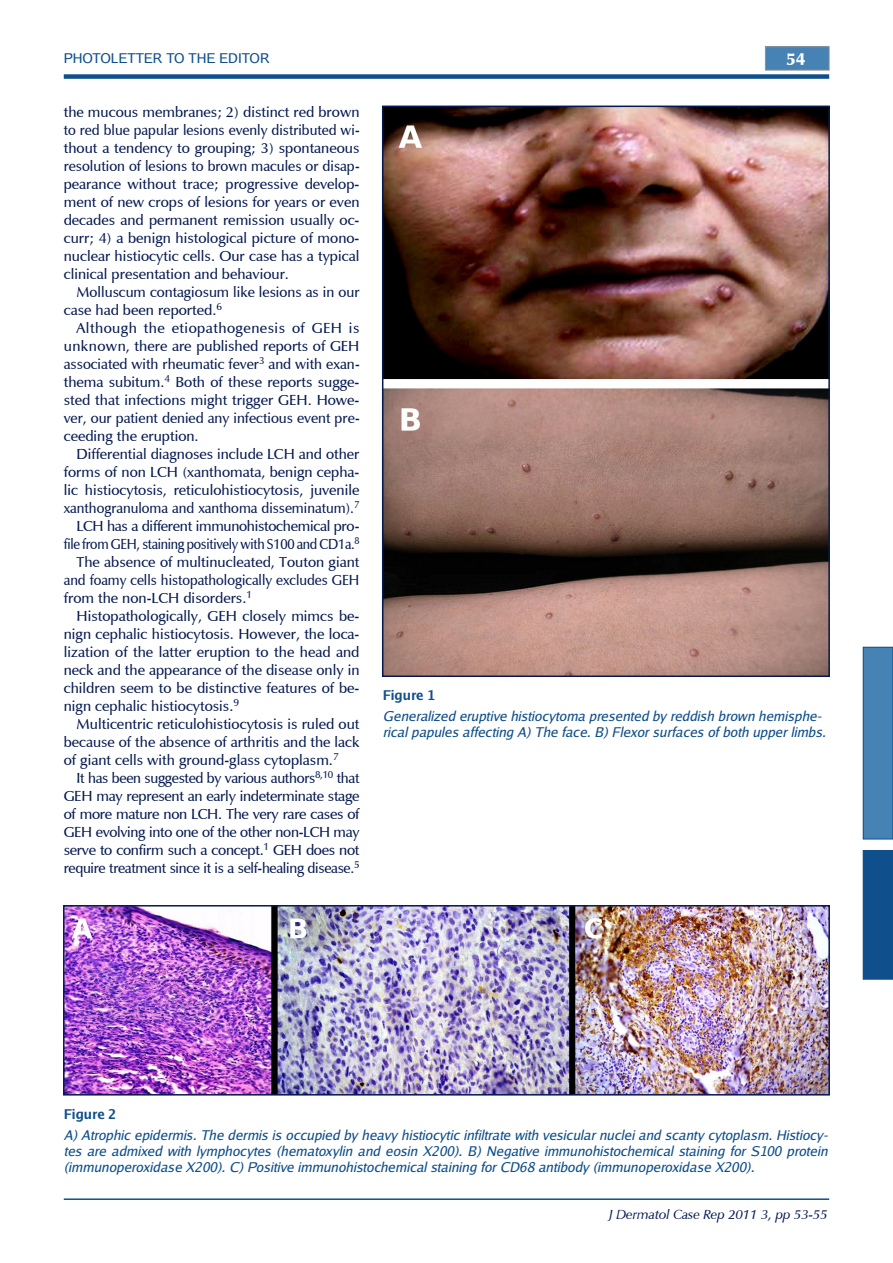
<style>
.page{position:relative;width:893px;height:1263px;background:#fff}
.page>*{position:absolute;margin:0;border:0;box-sizing:border-box;transform-origin:0 0}
.t1{font:700 18px "Mg Open Cosmetica";color:#fff}
.t2{font:15px/18px "Mg Open Cosmetica";color:#051950;text-align:justify}
.t3{font:15px "Mg Open Cosmetica";letter-spacing:-.02em;color:#051950}
.t4{font:15px "Mg Open Cosmetica";letter-spacing:-.02em;color:#051950;scale:.9 1}
.t5{font:15px "Mg Open Cosmetica";color:#051950;scale:.94 1}
.t6{font:15px "Mg Open Cosmetica";color:#051950;scale:.95 1}
.t7{font:italic 13.5px/16.2px "Luxi Sans";color:#0f4f8b}
.t8{font:italic 13.5px "Mg Open Cosmetica";color:#051950}
.t9{font:13.5px "Luxi Sans";color:#0f4f8b}
.t10{font:700 13.5px "Luxi Sans";color:#0f4f8b}
</style>
<div class="page">
<div style="left:64px;top:74px;width:765px;height:5px;background:#0f4f8b"></div>
<hr style="left:64px;top:1198px;width:765px;height:2px;background:#0f4f8b">
<div style="left:863px;top:850px;width:30px;height:129px;background:#0f4f8b"></div>
<div style="left:863px;top:647px;width:30px;height:192px;background:#4682b4"></div>
<div style="left:863px;top:647px;width:30px;height:192px;border:1px solid #0f4f8b"></div>
<div style="left:765px;top:47px;width:64px;height:23px;background:#4682b4"></div>
<div style="left:765px;top:47px;width:64px;height:23px;border:1px solid #969696"></div>
<img style="left:385px;top:109px;width:442px;height:565px">
<div style="left:382px;top:106px;width:448px;height:571px;border:2px solid #051950"></div>
<img style="left:66px;top:908px;width:761px;height:184px">
<div style="left:63px;top:905px;width:767px;height:190px;border:2px solid #051950"></div>
<p class="t9" style="left:64px;top:53px;width:208px">PHOTOLETTER TO THE EDITOR</p>
<p class="t1" style="left:786px;top:48px;width:21px">54</p>
<p class="t2" style="left:64px;top:103px;width:297px">the mucous membranes; 2) distinct red brown to red blue papular lesions evenly distributed wi&shy;thout a tendency to grouping; 3) spontaneous resolution of lesions to brown macules or disap&shy;pearance without trace; progressive develop&shy;ment of new crops of lesions for years or even decades and permanent remission usually oc&shy;curr; 4) a benign histological picture of mono&shy;nuclear histiocytic cells. Our case has a typical clinical presentation and behaviour.</p>
<p class="t2" style="left:64px;top:283px;width:297px;text-indent:13px">Molluscum contagiosum like lesions as in our case had been reported.<sup>6</sup></p>
<p class="t2" style="left:64px;top:319px;width:297px;text-indent:13px">Although the etiopathogenesis of GEH is unknown, there are published reports of GEH associated with rheumatic fever<sup>3</sup> and with exan&shy;thema subitum.<sup>4</sup> Both of these reports sugge&shy;sted that infections might trigger GEH. Howe&shy;ver, our patient denied any infectious event pre&shy;ceeding the eruption.</p>
<p class="t2" style="left:77px;top:445px;width:284px">Differential diagnoses include LCH and other</p>
<p class="t2" style="left:64px;top:463px;width:297px">forms of non LCH (xanthomata, benign cepha-</p>
<p class="t2" style="left:64px;top:481px;width:297px">lic histiocytosis, reticulohistiocytosis, juvenile</p>
<p class="t6" style="left:64px;top:499px;width:313px">xanthogranuloma and xanthoma disseminatum).<sup>7</sup></p>
<p class="t3" style="left:77px;top:517px;width:284px">LCH has a different immunohistochemical pro-</p>
<p class="t4" style="left:64px;top:535px;width:330px">file from GEH, staining positively with S100 and CD1a.<sup>8</sup></p>
<p class="t2" style="left:77px;top:553px;width:284px">The absence of multinucleated, Touton giant</p>
<p class="t5" style="left:64px;top:571px;width:316px">and foamy cells histopathologically excludes GEH</p>
<p class="t2" style="left:64px;top:589px;width:190px">from the non-LCH disorders.<sup>1</sup></p>
<p class="t2" style="left:77px;top:607px;width:284px">Histopathologically, GEH closely mimcs be-</p>
<p class="t2" style="left:64px;top:625px;width:297px">nign cephalic histiocytosis. However, the loca-</p>
<p class="t2" style="left:64px;top:643px;width:297px">lization of the latter eruption to the head and</p>
<p class="t2" style="left:64px;top:661px;width:297px">neck and the appearance of the disease only in</p>
<p class="t2" style="left:64px;top:679px;width:297px">children seem to be distinctive features of be-</p>
<p class="t2" style="left:64px;top:697px;width:177px">nign cephalic histiocytosis.<sup>9</sup></p>
<p class="t2" style="left:77px;top:715px;width:284px">Multicentric reticulohistiocytosis is ruled out</p>
<p class="t2" style="left:64px;top:733px;width:297px">because of the absence of arthritis and the lack</p>
<p class="t2" style="left:64px;top:751px;width:276px">of giant cells with ground-glass cytoplasm.<sup>7</sup></p>
<p class="t3" style="left:77px;top:769px;width:284px">It has been suggested by various authors<sup>8,10</sup> that</p>
<p class="t3" style="left:64px;top:787px;width:297px">GEH may represent an early indeterminate stage</p>
<p class="t3" style="left:64px;top:805px;width:297px">of more mature non LCH. The very rare cases of</p>
<p class="t3" style="left:64px;top:823px;width:297px">GEH evolving into one of the other non-LCH may</p>
<p class="t3" style="left:64px;top:841px;width:297px">serve to confirm such a concept.<sup>1</sup> GEH does not</p>
<p class="t3" style="left:64px;top:859px;width:297px">require treatment since it is a self-healing disease.<sup>5</sup></p>
<p class="t10" style="left:383px;top:691px;width:54px">Figure 1</p>
<p class="t7" style="left:383px;top:709px;width:445px">Generalized eruptive histiocytoma presented by reddish brown hemisphe&shy;rical papules affecting A) The face. B) Flexor surfaces of both upper limbs.</p>
<p class="t10" style="left:64px;top:1109px;width:54px">Figure 2</p>
<p class="t7" style="left:64px;top:1128px;width:765px;text-align:justify">A) Atrophic epidermis. The dermis is occupied by heavy histiocytic infiltrate with vesicular nuclei and scanty cytoplasm. Histiocy&shy;tes are admixed with lymphocytes (hematoxylin and eosin X200). B) Negative immunohistochemical staining for S100 protein (immunoperoxidase X200). C) Positive immunohistochemical staining for CD68 antibody (immunoperoxidase X200).</p>
<p class="t8" style="left:609px;top:1207px;width:220px">J Dermatol Case Rep 2011 3, pp 53-55</p>
</div>
